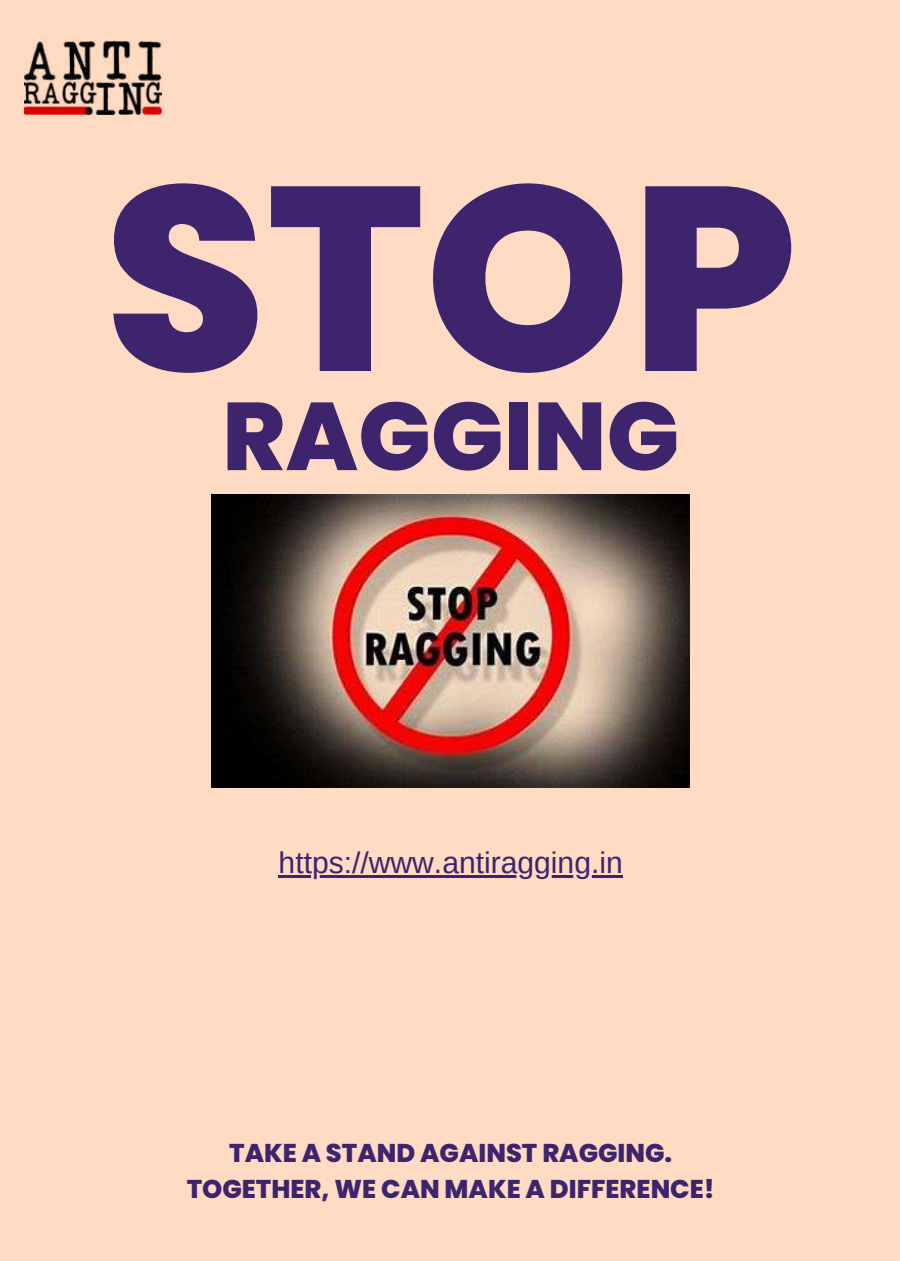
<style>
.page{position:relative;width:900px;height:1261px;background:#fff}
.page>*{position:absolute;margin:0;border:0;box-sizing:border-box;transform-origin:0 0}
.t1{font:800 261.81px "Poppins";color:#3d246c}
.t2{font:800 96px "Poppins";color:#3d246c}
.t3{font:30.06px "Arimo";color:#3d246c}
.t4{font:800 25.69px/35.9px "Poppins";color:#3d246c;text-align:center}
</style>
<div class="page">
<div style="left:0;top:0;width:900px;height:1260px;background:#ffdbc3"></div>
<img style="left:212px;top:494px;width:478px;height:293px">
<img style="left:24px;top:40px;width:138px;height:74px">
<hr style="left:279px;top:874px;width:344px;height:3px;background:#3d246c">
<h1 class="t1" style="left:104px;top:96px;width:694px">STOP</h1>
<h2 class="t2" style="left:222px;top:369px;width:459px">RAGGING</h2>
<p class="t3" style="left:279px;top:845px;width:346px">https://www.antiragging.in</p>
<p class="t4" style="left:187px;top:1134px;width:529px">TAKE A STAND AGAINST RAGGING.<br>TOGETHER, WE CAN MAKE A DIFFERENCE!</p>
</div>
